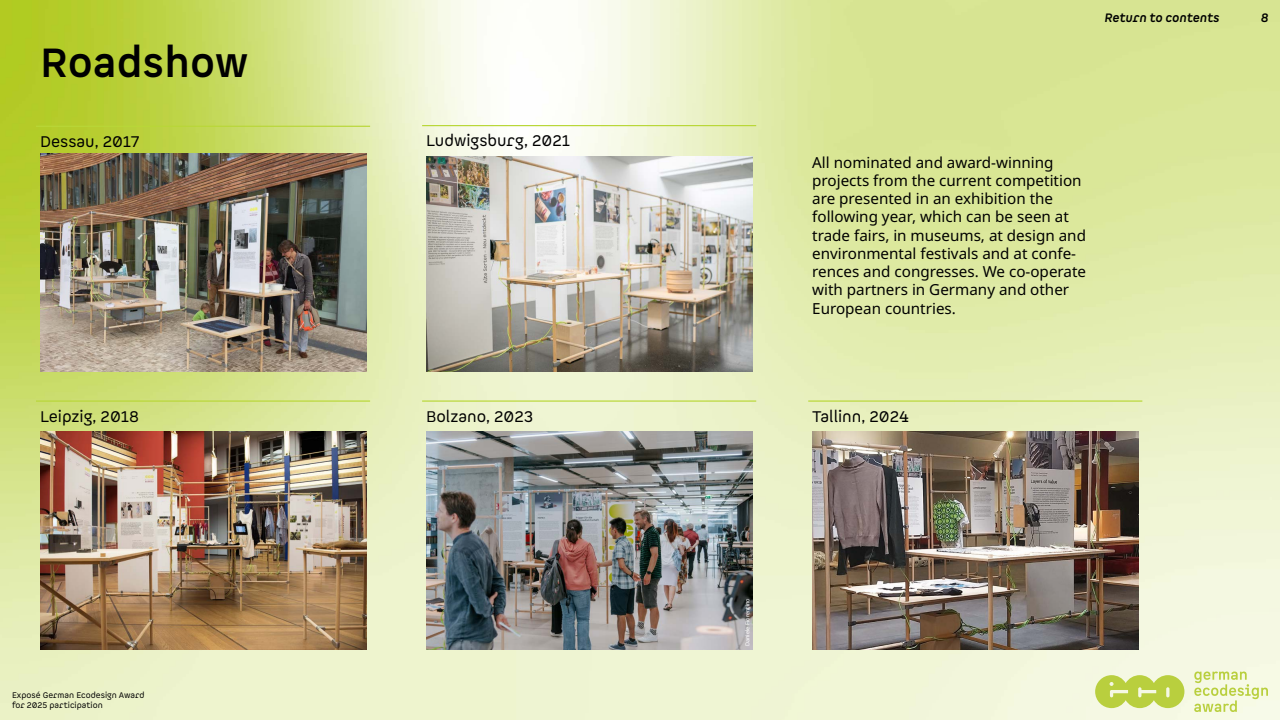
<style>
.page{position:relative;width:1280px;height:720px;background:#fff}
.page>*{position:absolute;margin:0;border:0;box-sizing:border-box;transform-origin:0 0}
.t1{font:700 40px "Spock Pro";color:#000}
.t2{font:15.2px/18.2px "Noto Sans";color:#000}
.t3{font:15.2px "Spock Ess Alt 1";color:#000}
.t4{font:italic 700 12px "Spock Ess Alt 1";letter-spacing:-.005em;color:#000}
.t5{font:8px/9.6px "Spock Ess Alt 1";color:#000}
.t6{font:5.6px "Noto Sans";color:#fff}
</style>
<div class="page">
<img style="left:0;top:0;width:1280px;height:720px">
<img style="left:426px;top:156px;width:326px;height:216px">
<img style="left:40px;top:432px;width:326px;height:217px">
<img style="left:40px;top:154px;width:326px;height:218px">
<img style="left:426px;top:432px;width:326px;height:217px">
<hr style="left:36px;top:126px;width:334px;height:1px;background:#b9d738">
<hr style="left:422px;top:125px;width:334px;height:1px;background:#b9d738">
<hr style="left:36px;top:400px;width:334px;height:2px;background:#b9d738">
<hr style="left:422px;top:400px;width:334px;height:2px;background:#b9d738">
<img style="left:812px;top:432px;width:326px;height:217px">
<hr style="left:808px;top:400px;width:334px;height:2px;background:#b9d738">
<svg style="left:1095px;top:675px;width:89px;height:33px"></svg>
<svg style="left:1194px;top:672px;width:74px;height:40px"></svg>
<h1 class="t1" style="left:40px;top:37px;width:210px">Roadshow</h1>
<p class="t3" style="left:40px;top:132px;width:101px">Dessau, 2017</p>
<p class="t3" style="left:426px;top:132px;width:146px">Ludwigsburg, 2021</p>
<p class="t3" style="left:40px;top:407px;width:100px">Leipzig, 2018</p>
<p class="t3" style="left:426px;top:407px;width:109px">Bolzano, 2023</p>
<p class="t5" style="left:12px;top:691px;width:134px">Exposé German Ecodesign Award for 2025 participation</p>
<p class="t4" style="left:1104px;top:10px;width:116px">Return to contents</p>
<p class="t4" style="left:1260px;top:10px;width:9px">8</p>
<p class="t2" style="left:812px;top:153px;width:275px">All nominated and award-winning projects from the current competition are presented in an exhibition the following year, which can be seen at trade fairs, in museums, at design and environmental festivals and at confe&shy;rences and congresses. We co-operate with partners in Germany and other European countries.</p>
<p class="t3" style="left:812px;top:407px;width:98px">Tallinn, 2024</p>
<p class="t6" style="left:743px;top:646px;width:50px;rotate:-90deg">Daniele Fiorentino</p>
</div>
